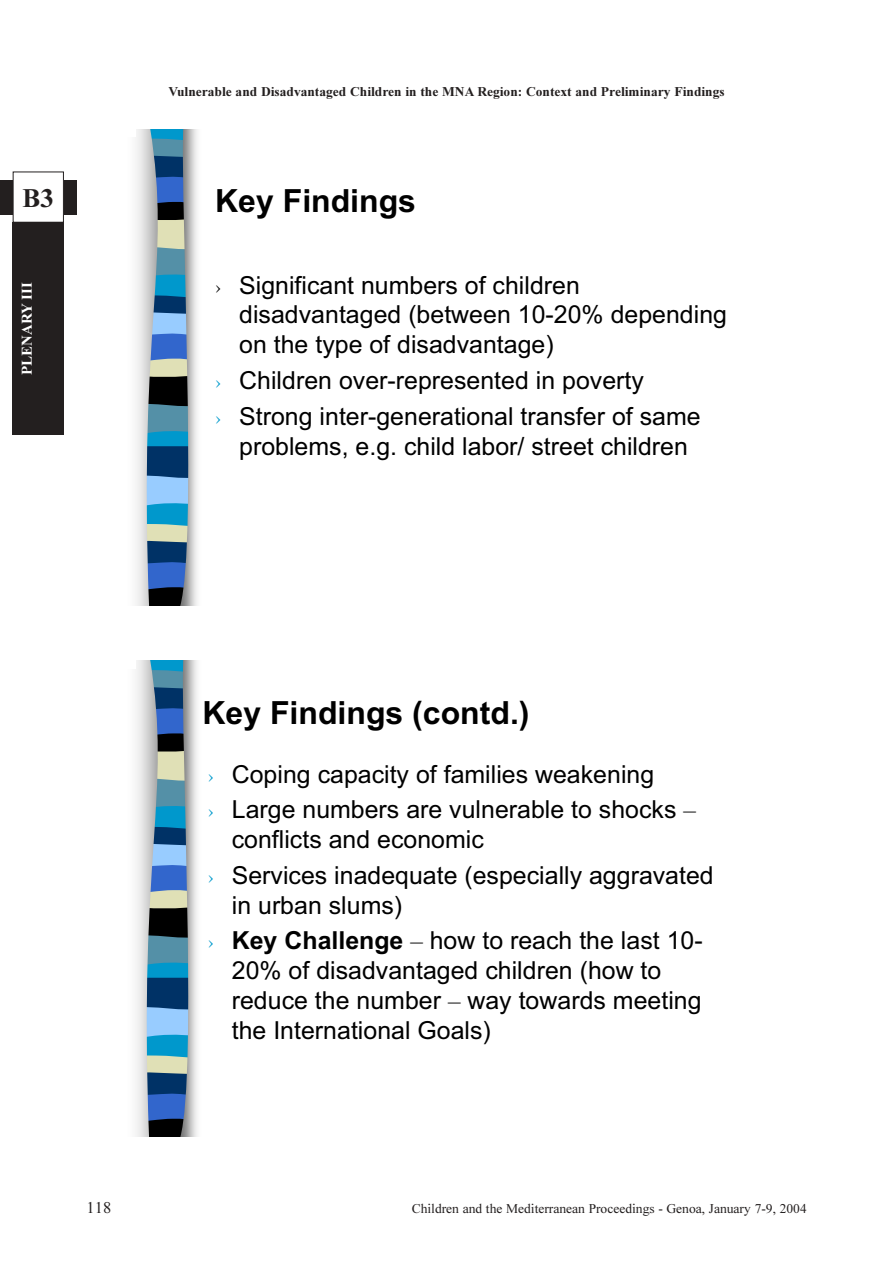
<style>
.page{position:relative;width:893px;height:1263px;background:#fff}
.page>*{position:absolute;margin:0;border:0;box-sizing:border-box;transform-origin:0 0}
.t1{font:700 31.95px "Arial";color:#000}
.t2{font:27px "TT70 EO00";color:#231f1f}
.t3{font:24.9px/29.8px "Arial";color:#000}
.t4{font:16.5px "TT70 FO00";color:#231f1f}
.t5{font:15px "TT70 EO00";color:#fff}
.t6{font:13.5px "TT70 EO00";color:#231f1f}
.t7{font:13.5px "TT70 FO00";color:#231f1f}
.s1{font-family:"Times New Roman"}
.s2{font-weight:700}
</style>
<div class="page">
<div style="left:0;top:180px;width:77px;height:34px;background:#231f1f"></div>
<div style="left:13px;top:172px;width:50px;height:50px;background:#fff"></div>
<div style="left:13px;top:172px;width:51px;height:51px;border:1px solid #231f1f"></div>
<div style="left:13px;top:223px;width:51px;height:212px;background:#231f1f"></div>
<div style="left:130px;top:129px;width:70px;height:476px;background:#0098cc"></div>
<svg style="left:158px;top:295px;width:22px;height:137px"></svg>
<svg style="left:158px;top:446px;width:22px;height:58px"></svg>
<svg style="left:158px;top:524px;width:22px;height:81px"></svg>
<img style="left:130px;top:281px;width:28px;height:324px">
<img style="left:180px;top:281px;width:20px;height:324px">
<svg style="left:130px;top:129px;width:70px;height:152px"></svg>
<div style="left:130px;top:661px;width:70px;height:475px;background:#0098cc"></div>
<svg style="left:158px;top:827px;width:22px;height:137px"></svg>
<svg style="left:158px;top:978px;width:22px;height:58px"></svg>
<svg style="left:158px;top:1055px;width:22px;height:82px"></svg>
<img style="left:130px;top:813px;width:28px;height:324px">
<img style="left:180px;top:813px;width:20px;height:324px">
<svg style="left:130px;top:661px;width:70px;height:152px"></svg>
<p class="t2" style="left:23px;top:189px;width:33px">B3</p>
<p class="t5" style="left:22px;top:375px;width:95px;rotate:-90deg">PLENARY III</p>
<p class="t6" style="left:169px;top:87px;width:557px">Vulnerable and Disadvantaged Children in the MNA Region: Context and Preliminary Findings</p>
<p class="t1" style="left:215px;top:189px;width:202px">Key Findings</p>
<p class="t3" style="left:239px;top:272px;width:489px">Significant numbers of children disadvantaged (between 10-20% depending on the type of disadvantage)</p>
<p class="t3" style="left:239px;top:365px;width:463px;line-height:35.8px">Children over-represented in poverty<br>Strong inter-generational transfer of same</p>
<p class="t3" style="left:239px;top:433px;width:450px">problems, e.g. child labor/ street children</p>
<p class="t1" style="left:202px;top:702px;width:328px">Key Findings (contd.)</p>
<p class="t3" style="left:232px;top:758px;width:465px;line-height:35.8px">Coping capacity of families weakening<br>Large numbers are vulnerable to shocks <span class="s1">–</span></p>
<p class="t3" style="left:232px;top:824px;width:483px;line-height:35.8px">conflicts and economic<br>Services inadequate (especially aggravated</p>
<p class="t3" style="left:232px;top:890px;width:472px;line-height:35.7px">in urban slums)<br><span class="s2">Key Challenge</span> <span class="s1">–</span> how to reach the last 10-</p>
<p class="t3" style="left:232px;top:958px;width:471px">20% of disadvantaged children (how to reduce the number <span class="s1">–</span> way towards meeting the International Goals)</p>
<p class="t4" style="left:87px;top:1202px;width:26px">118</p>
<p class="t7" style="left:412px;top:1204px;width:396px">Children and the Mediterranean Proceedings - Genoa, January 7-9, 2004</p>
</div>
